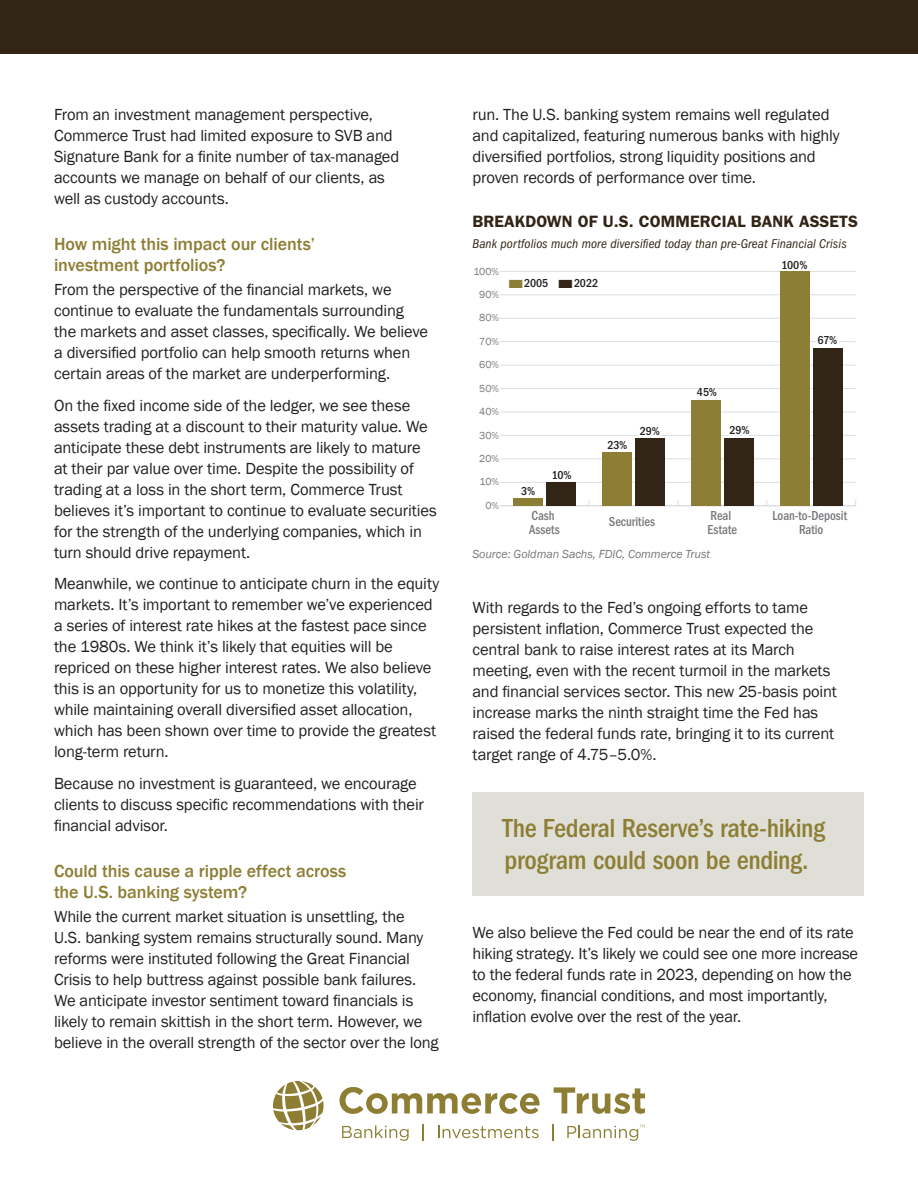
<style>
.page{position:relative;width:918px;height:1188px;background:#fff}
.page>*{position:absolute;margin:0;border:0;box-sizing:border-box;transform-origin:0 0}
.Bio_Name{font:500 condensed 27px/31.5px "Franklin Gothic LT Pro";letter-spacing:-.015em;color:#8d7e34}
.Paragraph_Heads__IC{font:500 18px/21px "Franklin Gothic";letter-spacing:-.005em;color:#8d7e34}
.Body{font:16.5px/21px "Franklin Gothic";letter-spacing:-.01em;color:#231f20}
.Body-2{font:16.5px/21px "Franklin Gothic";letter-spacing:-.01em;color:#242021}
.Figure_Hdr_-__IC{font:600 16.5px "ITC Franklin Gothic Std";letter-spacing:.005em;color:#322515}
.t1{font:500 condensed 13.5px/13.5px "Franklin Gothic LT Pro";color:#76787b;scale:.94 1}
.Figure_Hdr_-__IC-2{font:italic condensed 13.2px "Franklin Gothic LT Pro";letter-spacing:.01em;color:#322515}
.Callout_byline__IC{font:italic 12px "Franklin Gothic";letter-spacing:-.005em;color:#77787a}
.t2{font:500 condensed 12px "Franklin Gothic LT Pro";letter-spacing:-.01em;color:#231f20}
.t3{font:10.5px "Franklin Gothic";letter-spacing:-.01em;color:#76787b}
</style>
<div class="page">
<div style="left:0;top:0;width:918px;height:54px;background:#322515"></div>
<hr style="left:500px;top:505px;width:356px;height:1px;background:#dcdddf">
<hr style="left:500px;top:482px;width:356px;height:1px;background:#dcdddf">
<hr style="left:500px;top:459px;width:356px;height:1px;background:#dcdddf">
<hr style="left:500px;top:435px;width:356px;height:1px;background:#dcdddf">
<hr style="left:500px;top:412px;width:356px;height:1px;background:#dcdddf">
<hr style="left:500px;top:388px;width:356px;height:1px;background:#dcdddf">
<hr style="left:500px;top:365px;width:356px;height:1px;background:#dcdddf">
<hr style="left:500px;top:341px;width:356px;height:1px;background:#dcdddf">
<hr style="left:500px;top:318px;width:356px;height:1px;background:#dcdddf">
<hr style="left:500px;top:294px;width:356px;height:1px;background:#dcdddf">
<hr style="left:500px;top:271px;width:356px;height:1px;background:#dcdddf">
<div style="left:813px;top:349px;width:30px;height:157px;background:#322517"></div>
<div style="left:724px;top:438px;width:30px;height:68px;background:#322517"></div>
<div style="left:635px;top:438px;width:30px;height:68px;background:#322517"></div>
<div style="left:546px;top:482px;width:30px;height:24px;background:#322517"></div>
<div style="left:780px;top:271px;width:30px;height:235px;background:#8c7e34"></div>
<div style="left:691px;top:400px;width:30px;height:106px;background:#8c7e34"></div>
<div style="left:602px;top:452px;width:30px;height:54px;background:#8c7e34"></div>
<div style="left:513px;top:499px;width:30px;height:7px;background:#8c7e34"></div>
<svg style="left:516px;top:498px;width:22px;height:1px"></svg>
<svg style="left:639px;top:435px;width:21px;height:1px"></svg>
<svg style="left:698px;top:388px;width:19px;height:1px"></svg>
<svg style="left:729px;top:435px;width:20px;height:1px"></svg>
<svg style="left:815px;top:341px;width:26px;height:8px"></svg>
<svg style="left:273px;top:1081px;width:51px;height:49px"></svg>
<svg style="left:339px;top:1087px;width:201px;height:27px"></svg>
<svg style="left:554px;top:1087px;width:91px;height:27px"></svg>
<svg style="left:342px;top:1125px;width:67px;height:16px"></svg>
<svg style="left:423px;top:1124px;width:1px;height:16px"></svg>
<svg style="left:438px;top:1126px;width:101px;height:12px"></svg>
<svg style="left:552px;top:1124px;width:1px;height:16px"></svg>
<svg style="left:567px;top:1125px;width:78px;height:16px"></svg>
<div style="left:472px;top:792px;width:392px;height:104px;background:#dfdfd7"></div>
<p class="Body" style="left:54px;top:104px;width:347px">From an investment management perspective, Commerce Trust had limited exposure to SVB and Signature Bank for a finite number of tax-managed accounts we manage on behalf of our clients, as well as custody accounts.</p>
<p class="Paragraph_Heads__IC" style="left:54px;top:234px;width:263px">How might this impact our clients’ investment portfolios?</p>
<p class="Body" style="left:54px;top:279px;width:376px">From the perspective of the financial markets, we continue to evaluate the fundamentals surrounding the markets and asset classes, specifically. We believe a diversified portfolio can help smooth returns when certain areas of the market are underperforming.</p>
<p class="Body" style="left:54px;top:395px;width:384px">On the fixed income side of the ledger, we see these assets trading at a discount to their maturity value. We anticipate these debt instruments are likely to mature at their par value over time. Despite the possibility of trading at a loss in the short term, Commerce Trust believes it’s important to continue to evaluate securities for the strength of the underlying companies, which in turn should drive repayment.</p>
<p class="Body" style="left:54px;top:573px;width:387px">Meanwhile, we continue to anticipate churn in the equity markets. It’s important to remember we’ve experienced a series of interest rate hikes at the fastest pace since the 1980s. We think it’s likely that equities will be repriced on these higher interest rates. We also believe this is an opportunity for us to monetize this volatility, while maintaining overall diversified asset allocation, which has been shown over time to provide the greatest long-term return.</p>
<p class="Body" style="left:54px;top:773px;width:372px">Because no investment is guaranteed, we encourage clients to discuss specific recommendations with their financial advisor.</p>
<p class="Paragraph_Heads__IC" style="left:54px;top:861px;width:294px">Could this cause a ripple effect across the U.S. banking system?</p>
<p class="Body" style="left:54px;top:906px;width:386px">While the current market situation is unsettling, the<br>U.S. banking system remains structurally sound. Many reforms were instituted following the Great Financial Crisis to help buttress against possible bank failures.<br>We anticipate investor sentiment toward financials is likely to remain skittish in the short term. However, we believe in the overall strength of the sector over the long</p>
<p class="Body" style="left:472px;top:104px;width:369px">run. The U.S. banking system remains well regulated and capitalized, featuring numerous banks with highly diversified portfolios, strong liquidity positions and proven records of performance over time.</p>
<p class="Figure_Hdr_-__IC" style="left:472px;top:212px;width:387px">BREAKDOWN OF U.S. COMMERCIAL BANK ASSETS</p>
<p class="Figure_Hdr_-__IC-2" style="left:472px;top:236px;width:376px">Bank portfolios much more diversified today than pre-Great Financial Crisis</p>
<p class="t3" style="left:474px;top:264px;width:27px">100%</p>
<p class="t3" style="left:479px;top:288px;width:21px">90%</p>
<p class="t3" style="left:479px;top:311px;width:21px">80%</p>
<p class="t3" style="left:479px;top:335px;width:21px">70%</p>
<p class="t3" style="left:479px;top:358px;width:21px">60%</p>
<p class="t3" style="left:479px;top:382px;width:21px">50%</p>
<p class="t3" style="left:479px;top:405px;width:21px">40%</p>
<p class="t3" style="left:479px;top:429px;width:21px">30%</p>
<p class="t3" style="left:479px;top:452px;width:21px">20%</p>
<p class="t3" style="left:480px;top:475px;width:21px">10%</p>
<p class="t3" style="left:485px;top:499px;width:15px">0%</p>
<p class="t2" style="left:509px;top:277px;width:90px"><sup>█</sup>2005 <sup>█</sup>2022</p>
<p class="t2" style="left:521px;top:484px;width:16px">3%</p>
<p class="t2" style="left:552px;top:468px;width:21px">10%</p>
<p class="t1" style="left:529px;top:509px;width:34px">Cash<br>Assets</p>
<p class="t2" style="left:607px;top:438px;width:22px">23%</p>
<p class="t2" style="left:640px;top:424px;width:22px">29%</p>
<p class="t1" style="left:609px;top:515px;width:51px">Securities</p>
<p class="t2" style="left:697px;top:386px;width:22px">45%</p>
<p class="t2" style="left:730px;top:424px;width:22px">29%</p>
<p class="t1" style="left:708px;top:509px;width:33px">Real<br>Estate</p>
<p class="Callout_byline__IC" style="left:472px;top:546px;width:239px">Source: Goldman Sachs, FDIC, Commerce Trust</p>
<p class="t2" style="left:781px;top:259px;width:28px">100%</p>
<p class="t2" style="left:817px;top:333px;width:22px">67%</p>
<p class="t1" style="left:772px;top:509px;width:81px;text-align:center">Loan-to-Deposit<br>Ratio</p>
<p class="Body-2" style="left:472px;top:597px;width:366px">With regards to the Fed’s ongoing efforts to tame persistent inflation, Commerce Trust expected the central bank to raise interest rates at its March meeting, even with the recent turmoil in the markets and financial services sector. This new 25-basis point increase marks the ninth straight time the Fed has raised the federal funds rate, bringing it to its current target range of 4.75–5.0%.</p>
<p class="Bio_Name" style="left:503px;top:813px;width:324px">The Federal Reserve’s rate-hiking program could soon be ending.</p>
<p class="Body" style="left:472px;top:923px;width:387px">We also believe the Fed could be near the end of its rate hiking strategy. It’s likely we could see one more increase to the federal funds rate in 2023, depending on how the economy, financial conditions, and most importantly, inflation evolve over the rest of the year.</p>
</div>
